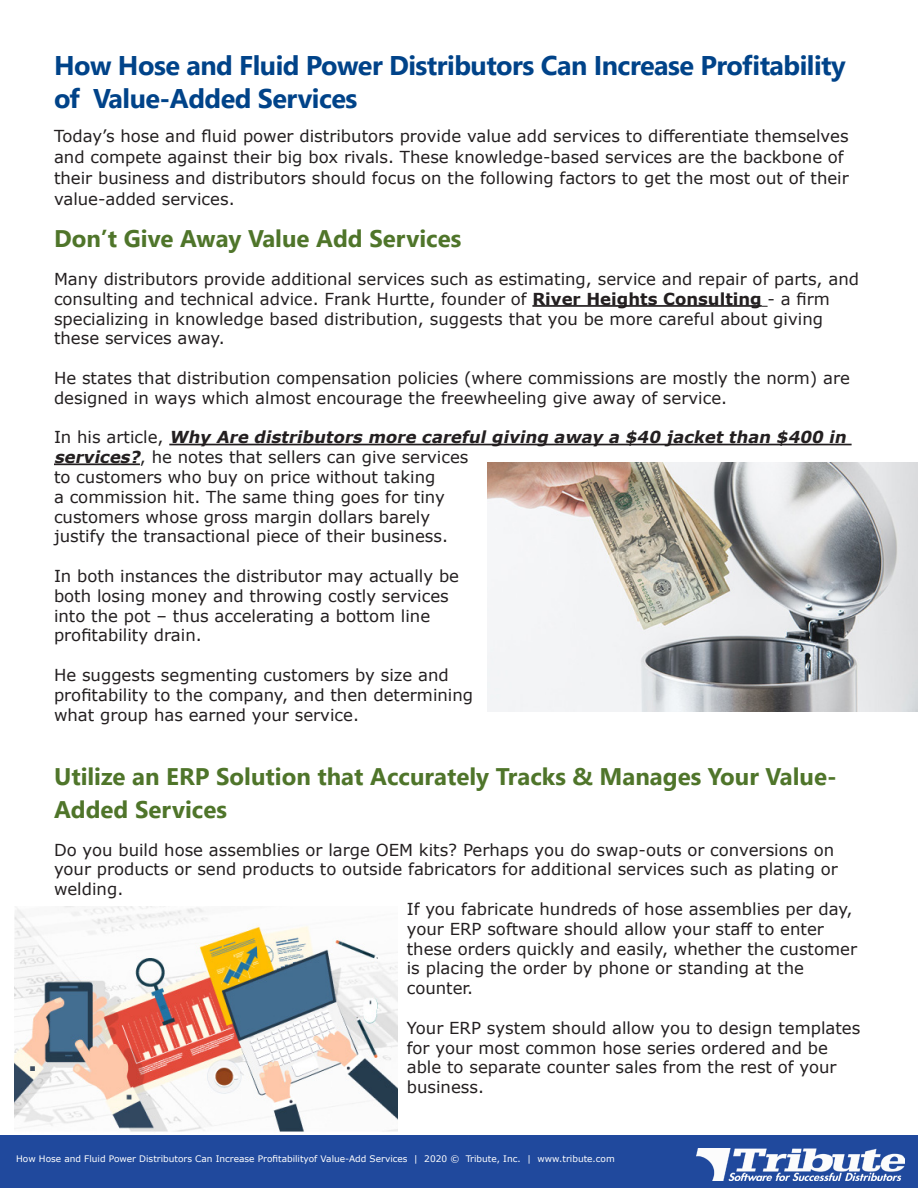
<style>
.page{position:relative;width:918px;height:1188px;background:#fff}
.page>*{position:absolute;margin:0;border:0;box-sizing:border-box;transform-origin:0 0}
.t1{font:700 27px/32.4px "Segoe UI";letter-spacing:-.02em;color:#004389}
.t2{font:700 24px/32.4px "Segoe UI";color:#4f752a}
.t3{font:16.5px/19.8px "Verdana";color:#231f20}
.t4{font:9px "Verdana";color:#fff}
.s1{font-weight:700}
.s2{font-weight:700;font-style:italic}
</style>
<div class="page">
<hr style="left:532px;top:305px;width:230px;height:2px;background:#231f20">
<hr style="left:169px;top:444px;width:683px;height:1px;background:#231f20">
<hr style="left:54px;top:463px;width:86px;height:2px;background:#231f20">
<div style="left:0;top:1136px;width:918px;height:52px;background:#20499d"></div>
<img style="left:697px;top:1148px;width:208px;height:32px">
<img style="left:488px;top:463px;width:430px;height:248px">
<img style="left:14px;top:906px;width:384px;height:226px">
<h1 class="t1" style="left:54px;top:48px;width:793px">How Hose and Fluid Power Distributors Can Increase Profitability of Value-Added Services</h1>
<p class="t3" style="left:54px;top:126px;width:796px;line-height:21px">Today’s hose and fluid power distributors provide value add services to differentiate themselves and compete against their big box rivals. These knowledge-based services are the backbone of their business and distributors should focus on the following factors to get the most out of their value-added services.</p>
<h2 class="t2" style="left:54px;top:221px;width:409px">Don’t Give Away Value Add Services</h2>
<p class="t3" style="left:54px;top:269px;width:807px">Many distributors provide additional services such as estimating, service and repair of parts, and consulting and technical advice. Frank Hurtte, founder of <span class="s1">River Heights Consulting</span> - a firm specializing in knowledge based distribution, suggests that you be more careful about giving these services away.</p>
<p class="t3" style="left:54px;top:368px;width:798px">He states that distribution compensation policies (where commissions are mostly the norm) are designed in ways which almost encourage the freewheeling give away of service.</p>
<p class="t3" style="left:54px;top:427px;width:798px">I n h i s a r t i c l e , <span class="s2">Why Are distributors more careful giving away a $40 jacket than $400 in services?</span>, he notes that sellers can give services<br>to customers who buy on price without taking<br>a commission hit. The same thing goes for tiny<br>customers whose gross margin dollars barely<br>justify the transactional piece of their business.</p>
<p class="t3" style="left:54px;top:566px;width:407px">In both instances the distributor may actually be both losing money and throwing costly services into the pot – thus accelerating a bottom line profitability drain.</p>
<p class="t3" style="left:54px;top:665px;width:421px">He suggests segmenting customers by size and profitability to the company, and then determining what group has earned your service.</p>
<h2 class="t2" style="left:54px;top:759px;width:784px">Utilize an ERP Solution that Accurately Tracks &amp; Manages Your Value-<br>Added Services</h2>
<p class="t3" style="left:54px;top:840px;width:782px">Do you build hose assemblies or large OEM kits? Perhaps you do swap-outs or conversions on</p>
<p class="t3" style="left:54px;top:859px;width:785px">your products or send products to outside fabricators for additional services such as plating or</p>
<p class="t3" style="left:54px;top:879px;width:71px">welding.</p>
<p class="t3" style="left:407px;top:899px;width:447px">If you fabricate hundreds of hose assemblies per day,</p>
<p class="t3" style="left:407px;top:919px;width:419px">your ERP software should allow your staff to enter</p>
<p class="t3" style="left:407px;top:939px;width:452px">these orders quickly and easily, whether the customer</p>
<p class="t3" style="left:407px;top:958px;width:399px">is placing the order by phone or standing at the</p>
<p class="t3" style="left:407px;top:978px;width:68px">counter.</p>
<p class="t3" style="left:407px;top:1018px;width:455px">Your ERP system should allow you to design templates for your most common hose series ordered and be able to separate counter sales from the rest of your business.</p>
<p class="t4" style="left:16px;top:1153px;width:600px">How Hose and Fluid Power Distributors Can Increase Profitabilityof Value-Add Services | 2020 © Tribute, Inc. | www.tribute.com</p>
</div>
